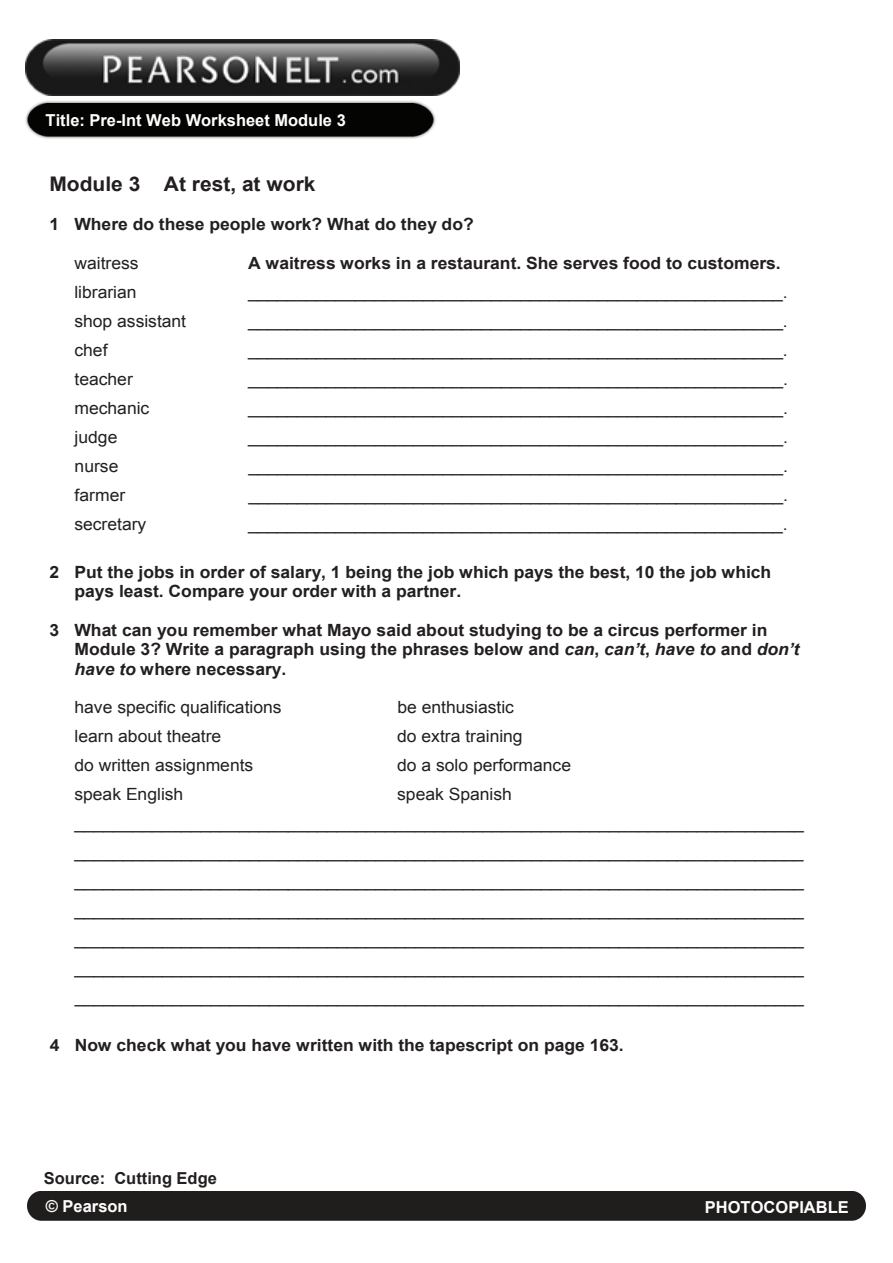
<style>
.page{position:relative;width:893px;height:1263px;background:#fff}
.page>*{position:absolute;margin:0;border:0;box-sizing:border-box;transform-origin:0 0}
.t1{font:700 20.1px "Arial";color:#231f20;scale:1.04 1}
.t2{font:16.8px/29px "Arial";color:#231f20;scale:1.04 1}
.t3{font:700 16.8px/19.4px "Arial";color:#231f20;scale:1.04 1}
.t4{font:700 16.5px "Arial";color:#fff}
.t5{font:700 16.5px "Arial";color:#231f20}
.s1{font-style:italic}
</style>
<div class="page">
<img style="left:25px;top:58px;width:411px;height:81px">
<div style="left:27px;top:1192px;width:838px;height:28px;background:#201d1d"></div>
<img style="left:26px;top:39px;width:433px;height:57px">
<p class="t4" style="left:46px;top:110px;width:302px">Title: Pre-Int Web Worksheet Module 3</p>
<p class="t1" style="left:50px;top:171px;width:257px">Module 3 At rest, at work</p>
<p class="t3" style="left:50px;top:215px;width:409px">1 Where do these people work? What do they do?</p>
<p class="t2" style="left:74px;top:249px;width:63px">waitress</p>
<p class="t3" style="left:248px;top:254px;width:514px">A waitress works in a restaurant. She serves food to customers.</p>
<p class="t2" style="left:74px;top:278px;width:61px">librarian</p>
<p class="t2" style="left:248px;top:278px;width:520px">_______________________________________________________.</p>
<p class="t2" style="left:74px;top:307px;width:109px">shop assistant</p>
<p class="t2" style="left:248px;top:307px;width:520px">_______________________________________________________.</p>
<p class="t2" style="left:74px;top:335px;width:33px">chef</p>
<p class="t2" style="left:248px;top:335px;width:520px">_______________________________________________________.</p>
<p class="t2" style="left:74px;top:365px;width:58px">teacher</p>
<p class="t2" style="left:248px;top:365px;width:520px">_______________________________________________________.</p>
<p class="t2" style="left:75px;top:393px;width:73px">mechanic</p>
<p class="t2" style="left:248px;top:393px;width:520px">_______________________________________________________.</p>
<p class="t2" style="left:75px;top:422px;width:43px">judge</p>
<p class="t2" style="left:248px;top:422px;width:520px">_______________________________________________________.</p>
<p class="t2" style="left:75px;top:451px;width:44px">nurse</p>
<p class="t2" style="left:248px;top:451px;width:520px">_______________________________________________________.</p>
<p class="t2" style="left:75px;top:480px;width:50px">farmer</p>
<p class="t2" style="left:248px;top:480px;width:520px">_______________________________________________________.</p>
<p class="t2" style="left:74px;top:509px;width:71px">secretary</p>
<p class="t2" style="left:248px;top:509px;width:520px">_______________________________________________________.</p>
<p class="t3" style="left:74px;top:563px;width:672px;text-indent:-25px">2 Put the jobs in order of salary, 1 being the job which pays the best, 10 the job which pays least. Compare your order with a partner.</p>
<p class="t3" style="left:74px;top:621px;width:699px;text-indent:-25px">3 What can you remember what Mayo said about studying to be a circus performer in<br>Module 3? Write a paragraph using the phrases below and <span class="s1">can</span>, <span class="s1">can’t</span>, <span class="s1">have to</span> and <span class="s1">don’t have to</span> where necessary.</p>
<p class="t2" style="left:74px;top:693px;width:201px">have specific qualifications</p>
<p class="t2" style="left:397px;top:693px;width:114px">be enthusiastic</p>
<p class="t2" style="left:74px;top:722px;width:143px">learn about theatre</p>
<p class="t2" style="left:397px;top:722px;width:122px">do extra training</p>
<p class="t2" style="left:74px;top:751px;width:174px">do written assignments</p>
<p class="t2" style="left:397px;top:751px;width:169px">do a solo performance</p>
<p class="t2" style="left:74px;top:780px;width:106px">speak English</p>
<p class="t2" style="left:74px;top:780px;width:703px;text-indent:323px">speak Spanish ___________________________________________________________________________ ___________________________________________________________________________ ___________________________________________________________________________ ___________________________________________________________________________ ___________________________________________________________________________ ___________________________________________________________________________ ___________________________________________________________________________</p>
<p class="t3" style="left:50px;top:1036px;width:553px">4 Now check what you have written with the tapescript on page 163.</p>
<p class="t5" style="left:44px;top:1168px;width:174px">Source: Cutting Edge</p>
<p class="t4" style="left:46px;top:1195px;width:83px">© Pearson</p>
<p class="t4" style="left:705px;top:1196px;width:145px">PHOTOCOPIABLE</p>
</div>
